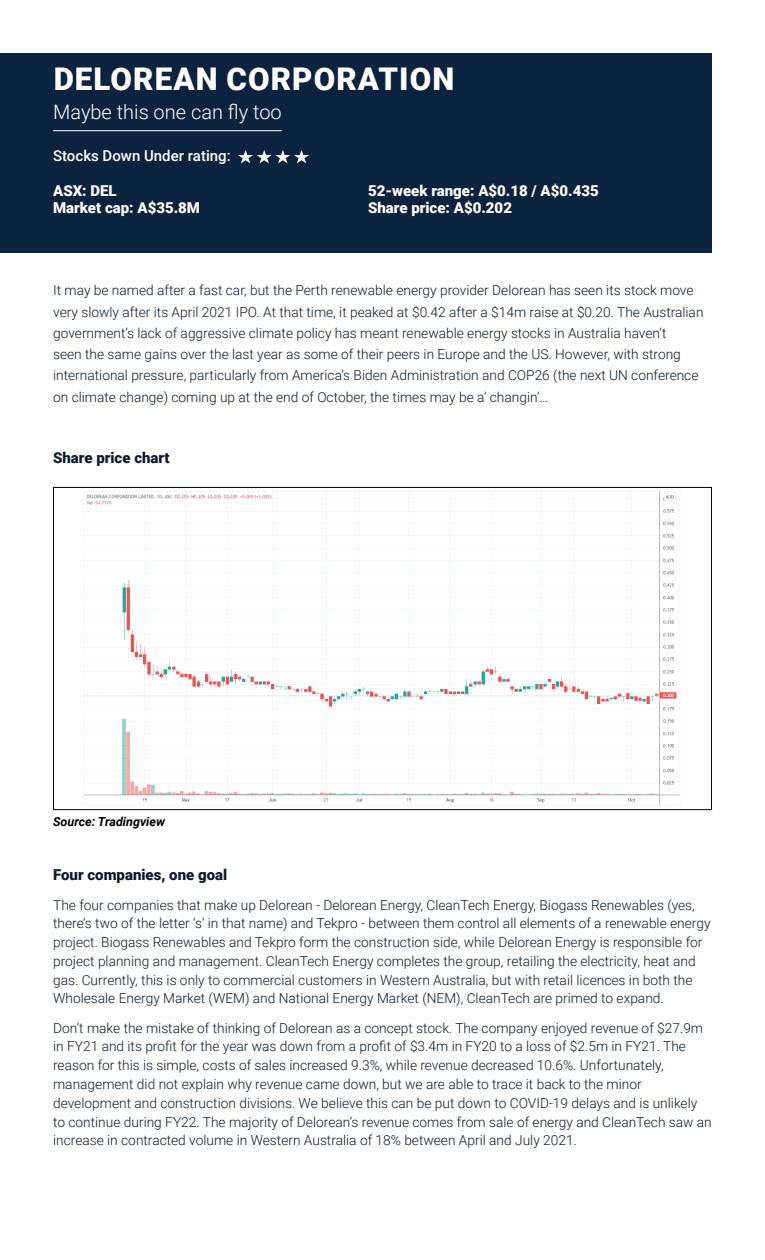
<style>
.page{position:relative;width:765px;height:1260px;background:#fff}
.page>*{position:absolute;margin:0;border:0;box-sizing:border-box;transform-origin:0 0}
.t1{font:900 31.25px "Roboto";letter-spacing:.035em;color:#fff}
.t2{font:300 20px "Roboto";color:#fff}
.t3{font:900 15px "Roboto";color:#fff}
.t4{font:900 15px "Roboto";color:#0b1b31}
.t5{font:500 15px "Roboto";color:#fff}
.t6{font:300 13.75px/18.8px "Roboto";color:#0b1b31}
.t7{font:italic 700 12.5px "Roboto";color:#000}
</style>
<div class="page">
<div style="left:0;top:53px;width:712px;height:200px;background:#0c233f"></div>
<hr style="left:53px;top:130px;width:229px;height:1px;background:#fff">
<img style="left:84px;top:491px;width:597px;height:315px">
<svg style="left:238px;top:150px;width:71px;height:13px"></svg>
<h1 class="t1" style="left:54px;top:57px;width:402px">DELOREAN CORPORATION</h1>
<h2 class="t2" style="left:53px;top:97px;width:230px">Maybe this one can fly too</h2>
<p class="t5" style="left:53px;top:146px;width:179px">Stocks Down Under rating:</p>
<p class="t3" style="left:53px;top:180px;width:65px">ASX: DEL</p>
<p class="t3" style="left:368px;top:180px;width:232px">52-week range: A$0.18 / A$0.435</p>
<p class="t3" style="left:53px;top:197px;width:148px">Market cap: A$35.8M</p>
<p class="t3" style="left:368px;top:197px;width:145px">Share price: A$0.202</p>
<p class="t6" style="left:53px;top:279px;width:652px;line-height:21.2px">It may be named after a fast car, but the Perth renewable energy provider Delorean has seen its stock move very slowly after its April 2021 IPO. At that time, it peaked at $0.42 after a $14m raise at $0.20. The Australian government’s lack of aggressive climate policy has meant renewable energy stocks in Australia haven’t<br>seen the same gains over the last year as some of their peers in Europe and the US. However, with strong international pressure, particularly from America’s Biden Administration and COP26 (the next UN conference on climate change) coming up at the end of October, the times may be a’ changin’…</p>
<p class="t4" style="left:53px;top:447px;width:118px">Share price chart</p>
<p class="t7" style="left:53px;top:813px;width:113px">Source: Tradingview</p>
<p class="t4" style="left:53px;top:864px;width:176px">Four companies, one goal</p>
<p class="t6" style="left:53px;top:895px;width:659px">The four companies that make up Delorean - Delorean Energy, CleanTech Energy, Biogass Renewables (yes, there’s two of the letter ‘s’ in that name) and Tekpro - between them control all elements of a renewable energy project. Biogass Renewables and Tekpro form the construction side, while Delorean Energy is responsible for project planning and management. CleanTech Energy completes the group, retailing the electricity, heat and gas. Currently, this is only to commercial customers in Western Australia, but with retail licences in both the Wholesale Energy Market (WEM) and National Energy Market (NEM), CleanTech are primed to expand.</p>
<p class="t6" style="left:53px;top:1018px;width:660px">Don’t make the mistake of thinking of Delorean as a concept stock. The company enjoyed revenue of $27.9m in FY21 and its profit for the year was down from a profit of $3.4m in FY20 to a loss of $2.5m in FY21. The reason for this is simple, costs of sales increased 9.3%, while revenue decreased 10.6%. Unfortunately, management did not explain why revenue came down, but we are able to trace it back to the minor development and construction divisions. We believe this can be put down to COVID-19 delays and is unlikely to continue during FY22. The majority of Delorean’s revenue comes from sale of energy and CleanTech saw an increase in contracted volume in Western Australia of 18% between April and July 2021.</p>
</div>
